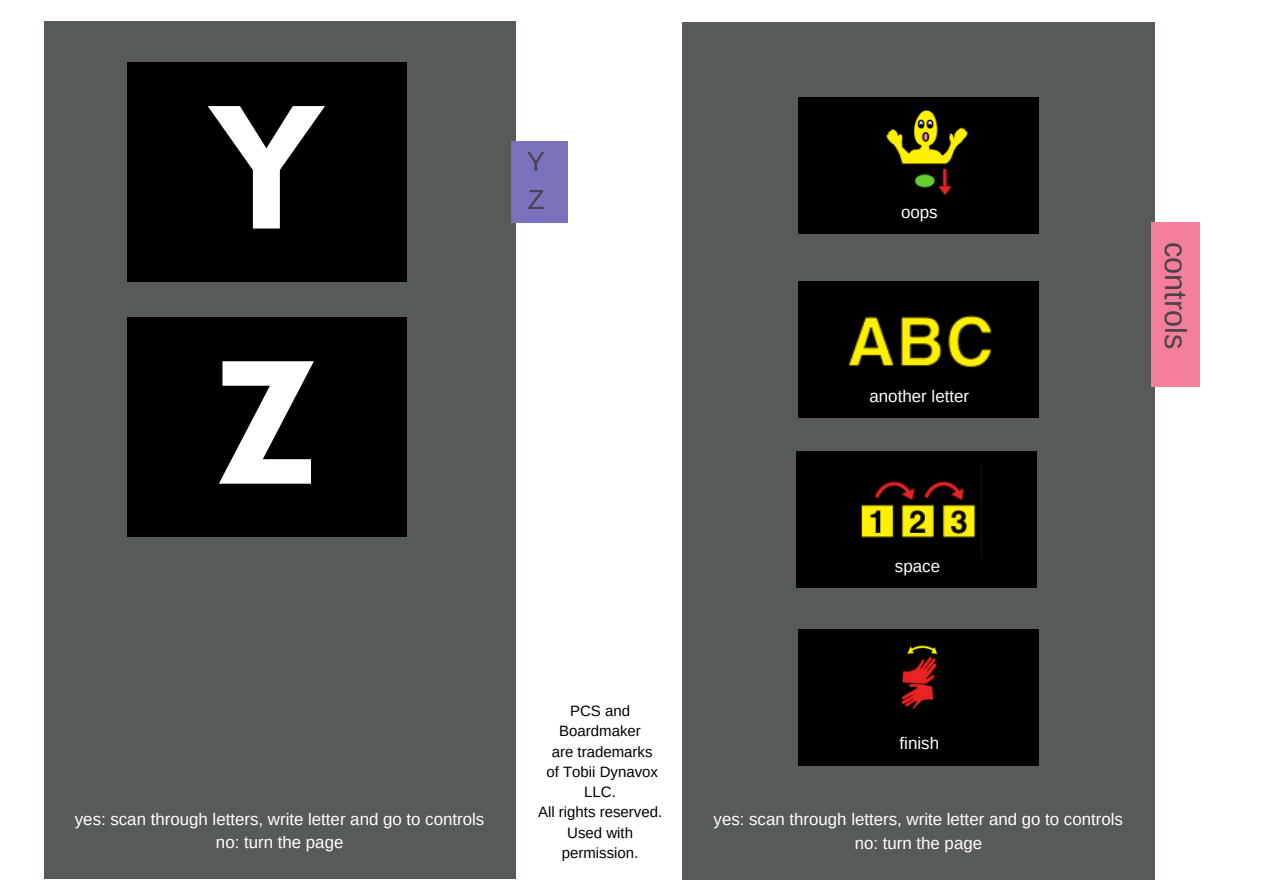
<style>
.page{position:relative;width:1263px;height:894px;background:#fff}
.page>*{position:absolute;margin:0;border:0;box-sizing:border-box;transform-origin:0 0}
.t1{font:700 180px "Glacial Indifference";color:#fff}
.t2{font:30.6px "Arimo";color:#49444b}
.t3{font:27.6px/38.2px "Arimo";color:#49444b}
.t4{font:16.95px "Arimo";color:#fff}
.t5{font:16.8px/23.5px "Arimo";color:#fff;text-align:center}
.t6{font:15px/20.2px "Arimo";color:#000;text-align:center}
</style>
<div class="page">
<div style="left:44px;top:22px;width:471px;height:857px;background:#575b58"></div>
<div style="left:127px;top:62px;width:279px;height:219px;background:#000"></div>
<div style="left:511px;top:141px;width:56px;height:82px;background:#7a72bd"></div>
<div style="left:127px;top:317px;width:279px;height:219px;background:#000"></div>
<div style="left:683px;top:22px;width:471px;height:857px;background:#575b58"></div>
<div style="left:1151px;top:222px;width:49px;height:165px;background:#f57e9a"></div>
<div style="left:798px;top:97px;width:240px;height:136px;background:#000"></div>
<img style="left:885px;top:110px;width:83px;height:86px">
<div style="left:798px;top:281px;width:240px;height:136px;background:#000"></div>
<img style="left:848px;top:315px;width:144px;height:53px">
<div style="left:796px;top:451px;width:241px;height:136px;background:#000"></div>
<img style="left:861px;top:463px;width:121px;height:93px">
<div style="left:798px;top:628px;width:240px;height:136px;background:#000"></div>
<img style="left:901px;top:645px;width:37px;height:65px">
<h1 class="t1" style="left:206px;top:57px;width:122px">Y</h1>
<h1 class="t1" style="left:215px;top:312px;width:104px">Z</h1>
<h3 class="t3" style="left:527px;top:142px;width:20px">Y<br>Z</h3>
<p class="t5" style="left:75px;top:806px;width:411px">yes: scan through letters, write letter and go to controls no: turn the page</p>
<p class="t6" style="left:538px;top:700px;width:126px">PCS and<br>Boardmaker<br>are trademarks<br>of Tobii Dynavox<br>LLC.<br>All rights reserved.<br>Used with permission.</p>
<p class="t4" style="left:901px;top:202px;width:38px">oops</p>
<p class="t4" style="left:869px;top:386px;width:101px">another letter</p>
<p class="t4" style="left:895px;top:556px;width:47px">space</p>
<h2 class="t2" style="left:1193px;top:241px;width:109px;rotate:90deg">controls</h2>
<p class="t4" style="left:900px;top:733px;width:41px">finish</p>
<p class="t5" style="left:713px;top:807px;width:411px">yes: scan through letters, write letter and go to controls no: turn the page</p>
</div>
